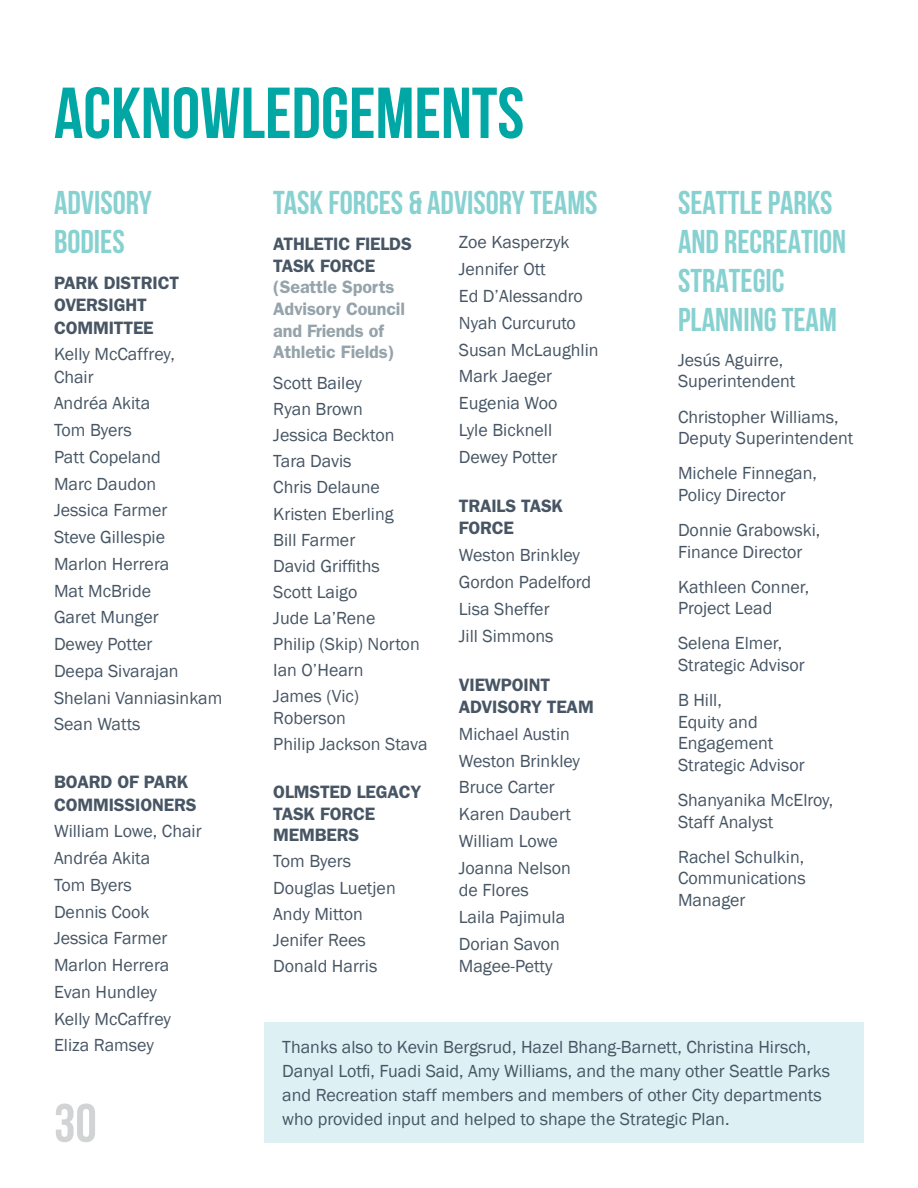
<style>
.page{position:relative;width:918px;height:1188px;background:#fff}
.page>*{position:absolute;margin:0;border:0;box-sizing:border-box;transform-origin:0 0}
.t1{font:700 72px "Bebas Neue";color:#00a7a4}
.t2{font:700 54px "Bebas Neue";color:#d1d3d4}
.t3{font:700 33px/39px "Bebas Neue";color:#87d1d1}
.t4{font:18px/26.7px "Franklin Gothic";color:#475564}
.t5{font:600 18px/22.2px "Franklin Gothic";letter-spacing:-.01em;color:#475564}
.t6{font:600 18px/21.6px "Franklin Gothic";letter-spacing:-.01em;color:#95a3ab}
</style>
<div class="page">
<div style="left:264px;top:1022px;width:600px;height:121px;background:#ddf1f4"></div>
<h1 class="t1" style="left:54px;top:74px;width:472px">ACKNOWLEDGEMENTS</h1>
<h3 class="t3" style="left:54px;top:182px;width:99px;line-height:39.6px">ADVISORY<br>BODIES</h3>
<p class="t5" style="left:54px;top:271px;width:127px">PARK DISTRICT<br>OVERSIGHT<br>COMMITTEE</p>
<p class="t4" style="left:54px;top:344px;width:122px;line-height:22.2px">Kelly McCaffrey,<br>Chair</p>
<p class="t4" style="left:54px;top:390px;width:170px">Andréa Akita<br>Tom Byers<br>Patt Copeland<br>Marc Daudon<br>Jessica Farmer<br>Steve Gillespie<br>Marlon Herrera<br>Mat McBride<br>Garet Munger<br>Dewey Potter<br>Deepa Sivarajan<br>Shelani Vanniasinkam<br>Sean Watts</p>
<p class="t5" style="left:54px;top:771px;width:144px">BOARD OF PARK<br>COMMISSIONERS</p>
<p class="t4" style="left:54px;top:818px;width:149px">William Lowe, Chair<br>Andréa Akita<br>Tom Byers<br>Dennis Cook<br>Jessica Farmer<br>Marlon Herrera<br>Evan Hundley<br>Kelly McCaffrey<br>Eliza Ramsey</p>
<h2 class="t2" style="left:54px;top:1094px;width:44px">30</h2>
<h3 class="t3" style="left:273px;top:182px;width:326px">TASK FORCES &amp; ADVISORY TEAMS</h3>
<h3 class="t3" style="left:678px;top:182px;width:170px">SEATTLE PARKS<br>AND RECREATION<br>STRATEGIC<br>PLANNING TEAM</h3>
<p class="t4" style="left:678px;top:349px;width:119px;line-height:21.6px">Jesús Aguirre,<br>Superintendent</p>
<p class="t4" style="left:678px;top:406px;width:177px;line-height:21.6px">Christopher Williams,<br>Deputy Superintendent</p>
<p class="t4" style="left:678px;top:463px;width:140px;line-height:21.6px">Michele Finnegan,<br>Policy Director</p>
<p class="t4" style="left:678px;top:520px;width:144px;line-height:21.6px">Donnie Grabowski,<br>Finance Director</p>
<p class="t4" style="left:678px;top:576px;width:133px;line-height:21.6px">Kathleen Conner,<br>Project Lead</p>
<p class="t4" style="left:678px;top:633px;width:128px;line-height:21.6px">Selena Elmer,<br>Strategic Advisor</p>
<p class="t4" style="left:678px;top:690px;width:128px;line-height:21.6px">B Hill,<br>Equity and<br>Engagement<br>Strategic Advisor</p>
<p class="t4" style="left:678px;top:790px;width:157px;line-height:21.6px">Shanyanika McElroy,<br>Staff Analyst</p>
<p class="t4" style="left:678px;top:846px;width:129px;line-height:21.6px;text-align:justify">Rachel Schulkin, Communications Manager</p>
<p class="t4" style="left:459px;top:229px;width:141px">Zoe Kasperzyk<br>Jennifer Ott<br>Ed D’Alessandro<br>Nyah Curcuruto<br>Susan McLaughlin<br>Mark Jaeger<br>Eugenia Woo<br>Lyle Bicknell<br>Dewey Potter</p>
<p class="t5" style="left:459px;top:494px;width:106px">TRAILS TASK<br>FORCE</p>
<p class="t4" style="left:459px;top:542px;width:134px">Weston Brinkley<br>Gordon Padelford<br>Lisa Sheffer<br>Jill Simmons</p>
<p class="t5" style="left:459px;top:673px;width:136px">VIEWPOINT<br>ADVISORY TEAM</p>
<p class="t4" style="left:459px;top:721px;width:123px">Michael Austin<br>Weston Brinkley<br>Bruce Carter<br>Karen Daubert<br>William Lowe<br>Joanna Nelson</p>
<p class="t4" style="left:459px;top:877px;width:108px">de Flores<br>Laila Pajimula<br>Dorian Savon</p>
<p class="t4" style="left:459px;top:953px;width:95px">Magee-Petty</p>
<p class="t5" style="left:273px;top:233px;width:140px;line-height:21.6px">ATHLETIC FIELDS<br>TASK FORCE</p>
<p class="t6" style="left:273px;top:276px;width:133px">(Seattle Sports<br>Advisory Council and Friends of<br>Athletic Fields)</p>
<p class="t4" style="left:273px;top:370px;width:148px;line-height:26.1px">Scott Bailey<br>Ryan Brown<br>Jessica Beckton<br>Tara Davis<br>Chris Delaune<br>Kristen Eberling<br>Bill Farmer<br>David Griffiths<br>Scott Laigo<br>Jude La’Rene<br>Philip (Skip) Norton<br>Ian O’Hearn<br>James (Vic)</p>
<p class="t4" style="left:273px;top:705px;width:156px;line-height:26.1px">Roberson<br>Philip Jackson Stava</p>
<p class="t5" style="left:273px;top:781px;width:149px;line-height:21.6px">OLMSTED LEGACY<br>TASK FORCE<br>MEMBERS</p>
<p class="t4" style="left:273px;top:849px;width:124px;line-height:26.1px">Tom Byers<br>Douglas Luetjen<br>Andy Mitton<br>Jenifer Rees<br>Donald Harris</p>
<p class="t4" style="left:282px;top:1035px;width:550px;line-height:24px">Thanks also to Kevin Bergsrud, Hazel Bhang-Barnett, Christina Hirsch, Danyal Lotfi, Fuadi Said, Amy Williams, and the many other Seattle Parks and Recreation staff members and members of other City departments who provided input and helped to shape the Strategic Plan.</p>
</div>
